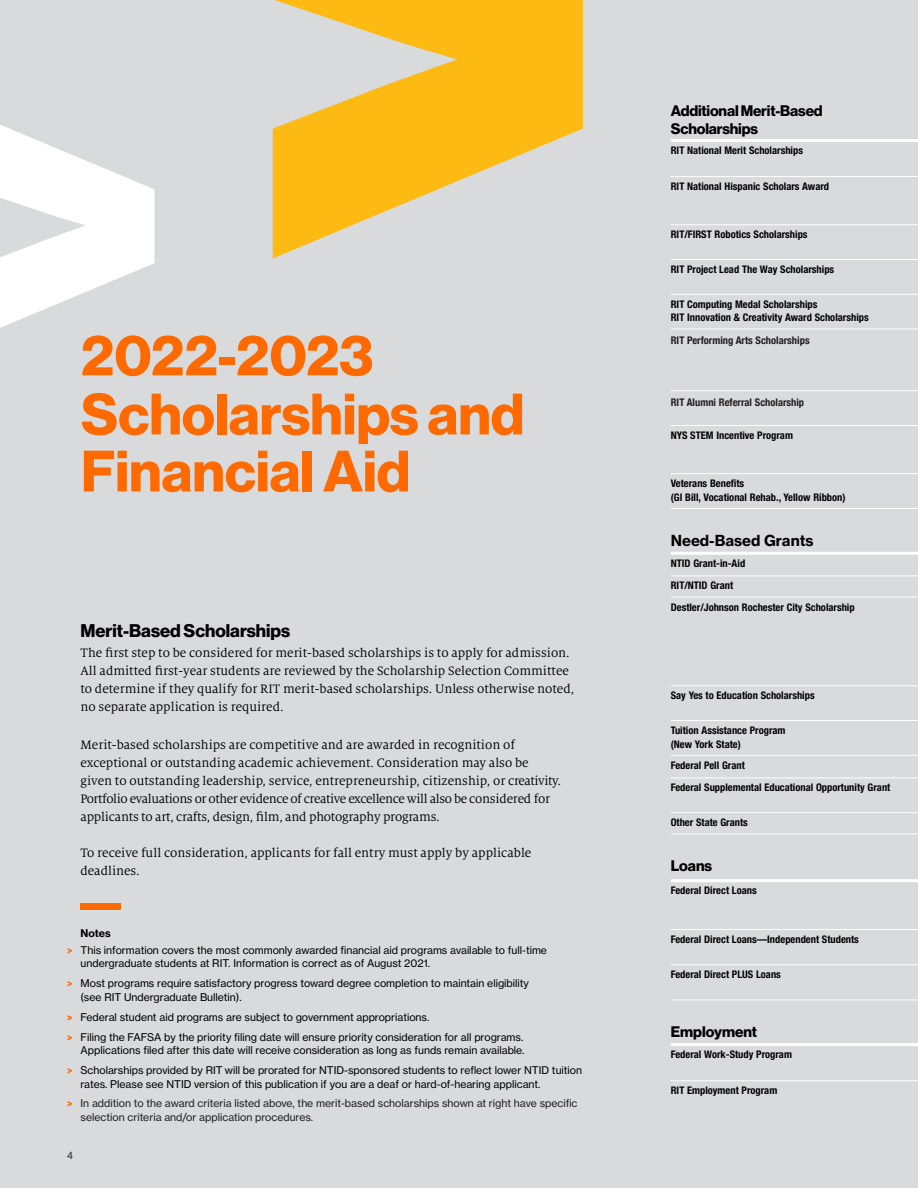
<style>
.page{position:relative;width:918px;height:1188px;background:#d9dadc}
.page>*{position:absolute;margin:0;border:0;box-sizing:border-box;transform-origin:0 0}
.t1{font:57px/57px "N Haas Grotesk DS Std 75 Bd";color:#ff6a00}
.t2{font:18px "N Haas Grotesk DS Std 75 Bd";color:#010101}
.t3{font:15px/18px "N Haas Grotesk DS Std 75 Bd";letter-spacing:-.01em;color:#010101}
.t4{font:15px "N Haas Grotesk TX Std 75 Bd";color:#010101}
.Body____Milo{font:13.5px/18px "Milo Serif OT";color:#010101}
.t5{font:10.5px/13.5px "N Haas Grotesk TX Std 55 Rg";color:#010101}
.helvetica_77_bold_co{font:700 condensed 10.5px/13.5px "Helvetica Neue";color:#010101}
.t6{font:10.5px/13.5px "N Haas Grotesk TX Std 55 Rg";color:#231f20}
.helvetica_57_condens{font:700 condensed 10.5px "Helvetica Neue";color:#231f20}
.Body____Haas{font:10.5px "N Haas Grotesk TX Std 75 Bd";color:#010101}
.t7{font:10.5px "N Haas Grotesk DS Std 55 Rg";color:#231f20}
.s1{font-family:"N Haas Grotesk DS Std 75 Bd";color:#ff6a00}
</style>
<div class="page">
<hr style="left:671px;top:176px;width:247px;height:1px;background:#fff">
<hr style="left:671px;top:225px;width:247px;height:1px;background:#fff">
<hr style="left:671px;top:259px;width:247px;height:1px;background:#fff">
<hr style="left:671px;top:294px;width:247px;height:1px;background:#fff">
<hr style="left:671px;top:329px;width:247px;height:1px;background:#fff">
<hr style="left:671px;top:390px;width:247px;height:1px;background:#fff">
<hr style="left:671px;top:425px;width:247px;height:1px;background:#fff">
<hr style="left:671px;top:473px;width:247px;height:1px;background:#fff">
<hr style="left:671px;top:508px;width:247px;height:1px;background:#fff">
<hr style="left:671px;top:576px;width:247px;height:1px;background:#fff">
<hr style="left:671px;top:597px;width:247px;height:1px;background:#fff">
<hr style="left:671px;top:686px;width:247px;height:1px;background:#fff">
<hr style="left:671px;top:720px;width:247px;height:1px;background:#fff">
<hr style="left:671px;top:755px;width:247px;height:1px;background:#fff">
<hr style="left:671px;top:778px;width:247px;height:1px;background:#fff">
<hr style="left:671px;top:812px;width:247px;height:1px;background:#fff">
<hr style="left:671px;top:834px;width:247px;height:1px;background:#fff">
<hr style="left:671px;top:929px;width:247px;height:1px;background:#fff">
<hr style="left:671px;top:964px;width:247px;height:1px;background:#fff">
<hr style="left:671px;top:1000px;width:247px;height:1px;background:#fff">
<hr style="left:671px;top:1080px;width:247px;height:1px;background:#fff">
<hr style="left:671px;top:139px;width:247px;height:3px;background:#fff">
<hr style="left:671px;top:552px;width:247px;height:3px;background:#fff">
<hr style="left:671px;top:879px;width:247px;height:3px;background:#fff">
<hr style="left:671px;top:1043px;width:247px;height:3px;background:#fff">
<div style="left:81px;top:903px;width:40px;height:7px;background:#ff6a00"></div>
<svg style="left:0;top:125px;width:154px;height:203px"></svg>
<svg style="left:273px;top:0;width:310px;height:258px;fill:#fcba13"></svg>
<h1 class="t1" style="left:81px;top:328px;width:294px">2022-2023</h1>
<h1 class="t1" style="left:81px;top:387px;width:445px">Scholarships and<br>Financial Aid</h1>
<h2 class="t2" style="left:81px;top:620px;width:211px">Merit-Based Scholarships</h2>
<h2 class="Body____Milo" style="left:81px;top:644px;width:495px">The first step to be considered for merit-based scholarships is to apply for admission.<br>All admitted first-year students are reviewed by the Scholarship Selection Committee to determine if they qualify for RIT merit-based scholarships. Unless otherwise noted, no separate application is required.</h2>
<p class="Body____Milo" style="left:81px;top:736px;width:482px">Merit-based scholarships are competitive and are awarded in recognition of exceptional or outstanding academic achievement. Consideration may also be given to outstanding leadership, service, entrepreneurship, citizenship, or creativity.<br>Portfolio evaluations or other evidence of creative excellence will also be considered for applicants to art, crafts, design, film, and photography programs.</p>
<p class="Body____Milo" style="left:81px;top:844px;width:452px">To receive full consideration, applicants for fall entry must apply by applicable deadlines.</p>
<p class="Body____Haas" style="left:81px;top:926px;width:32px">Notes</p>
<p class="t5" style="left:81px;top:943px;width:468px;text-indent:-14px"><span class="s1">&gt;</span> This information covers the most commonly awarded financial aid programs available to full-time undergraduate students at RIT. Information is correct as of August 2021.</p>
<p class="t5" style="left:81px;top:976px;width:450px;text-indent:-14px"><span class="s1">&gt;</span> Most programs require satisfactory progress toward degree completion to maintain eligibility (see RIT Undergraduate Bulletin).</p>
<p class="t5" style="left:67px;top:1010px;width:364px"><span class="s1">&gt;</span> Federal student aid programs are subject to government appropriations.</p>
<p class="t5" style="left:67px;top:1030px;width:459px;text-align:right"><span class="s1">&gt;</span> Filing the FAFSA by the priority filing date will ensure priority consideration for all programs.<br>Applications filed after this date will receive consideration as long as funds remain available.</p>
<p class="t5" style="left:81px;top:1063px;width:503px;text-indent:-14px"><span class="s1">&gt;</span> Scholarships provided by RIT will be prorated for NTID-sponsored students to reflect lower NTID tuition rates. Please see NTID version of this publication if you are a deaf or hard-of-hearing applicant.</p>
<p class="t6" style="left:81px;top:1097px;width:498px;text-indent:-14px"><span class="s1">&gt;</span> In addition to the award criteria listed above, the merit-based scholarships shown at right have specific selection criteria and/or application procedures.</p>
<p class="t7" style="left:67px;top:1149px;width:7px">4</p>
<h3 class="t3" style="left:671px;top:102px;width:154px">Additional Merit-Based<br>Scholarships</h3>
<p class="helvetica_77_bold_co" style="left:671px;top:143px;width:134px">RIT National Merit Scholarships</p>
<p class="helvetica_77_bold_co" style="left:671px;top:179px;width:160px">RIT National Hispanic Scholars Award</p>
<p class="helvetica_77_bold_co" style="left:671px;top:228px;width:138px">RIT/FIRST Robotics Scholarships</p>
<p class="helvetica_77_bold_co" style="left:671px;top:262px;width:165px">RIT Project Lead The Way Scholarships</p>
<p class="helvetica_77_bold_co" style="left:671px;top:297px;width:148px">RIT Computing Medal Scholarships</p>
<p class="helvetica_77_bold_co" style="left:671px;top:311px;width:199px">RIT Innovation &amp; Creativity Award Scholarships</p>
<p class="helvetica_57_condens" style="left:671px;top:332px;width:140px">RIT Performing Arts Scholarships</p>
<p class="helvetica_57_condens" style="left:671px;top:394px;width:135px">RIT Alumni Referral Scholarship</p>
<p class="helvetica_77_bold_co" style="left:671px;top:428px;width:124px">NYS STEM Incentive Program</p>
<p class="helvetica_77_bold_co" style="left:671px;top:477px;width:176px">Veterans Benefits<br>(GI Bill, Vocational Rehab., Yellow Ribbon)</p>
<h3 class="t4" style="left:671px;top:531px;width:144px">Need-Based Grants</h3>
<p class="helvetica_77_bold_co" style="left:671px;top:556px;width:76px">NTID Grant-in-Aid</p>
<p class="helvetica_77_bold_co" style="left:671px;top:579px;width:64px">RIT/NTID Grant</p>
<p class="helvetica_77_bold_co" style="left:671px;top:600px;width:185px">Destler/Johnson Rochester City Scholarship</p>
<p class="helvetica_77_bold_co" style="left:671px;top:689px;width:145px">Say Yes to Education Scholarships</p>
<p class="helvetica_77_bold_co" style="left:671px;top:724px;width:116px">Tuition Assistance Program</p>
<p class="helvetica_77_bold_co" style="left:671px;top:737px;width:72px">(New York State)</p>
<p class="helvetica_77_bold_co" style="left:671px;top:758px;width:76px">Federal Pell Grant</p>
<p class="helvetica_77_bold_co" style="left:671px;top:781px;width:221px">Federal Supplemental Educational Opportunity Grant</p>
<p class="helvetica_77_bold_co" style="left:671px;top:816px;width:79px">Other State Grants</p>
<h3 class="t3" style="left:671px;top:857px;width:43px">Loans</h3>
<p class="helvetica_77_bold_co" style="left:671px;top:884px;width:87px">Federal Direct Loans</p>
<p class="helvetica_77_bold_co" style="left:671px;top:932px;width:190px">Federal Direct Loans—Independent Students</p>
<p class="helvetica_77_bold_co" style="left:671px;top:968px;width:112px">Federal Direct PLUS Loans</p>
<h3 class="t3" style="left:671px;top:1023px;width:88px">Employment</h3>
<p class="helvetica_77_bold_co" style="left:671px;top:1048px;width:123px">Federal Work-Study Program</p>
<p class="helvetica_77_bold_co" style="left:671px;top:1084px;width:108px">RIT Employment Program</p>
</div>
